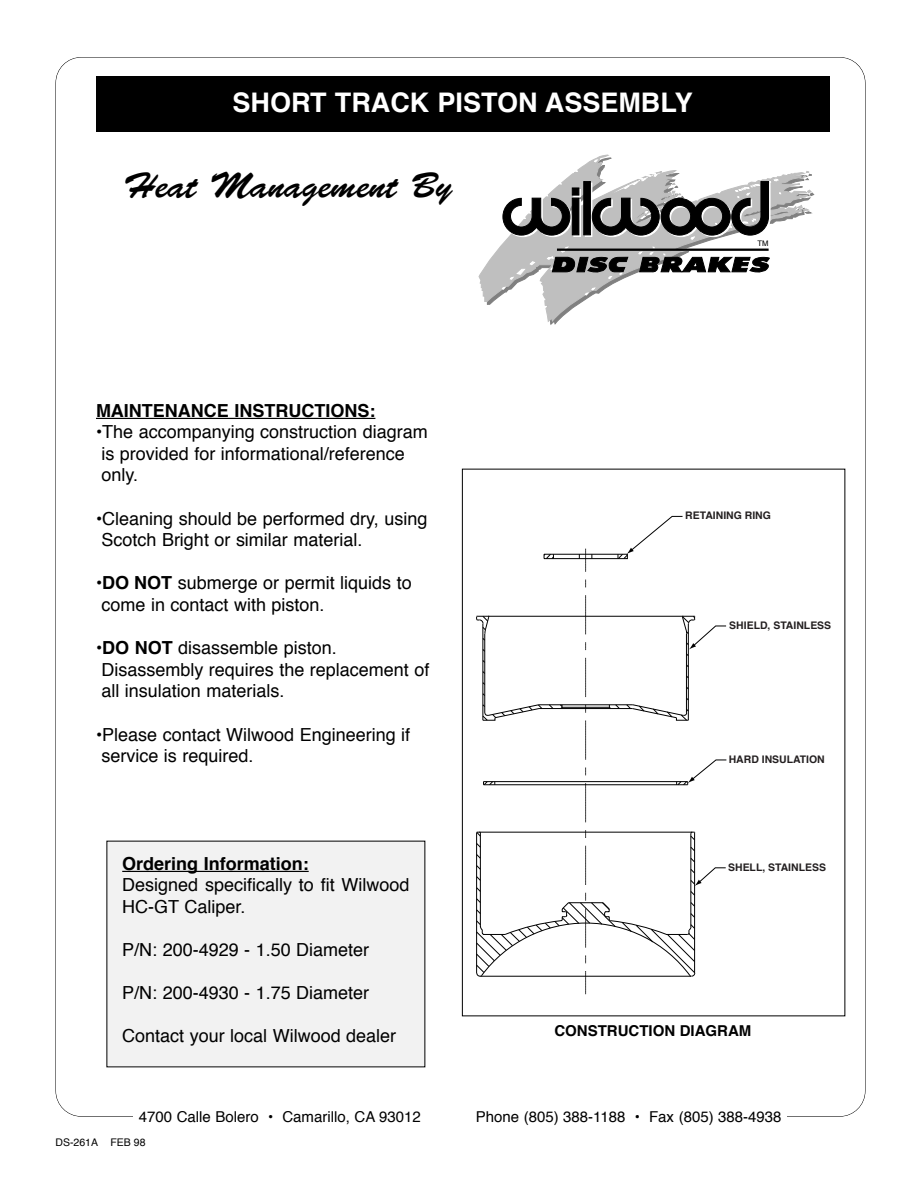
<style>
.page{position:relative;width:918px;height:1188px;background:#fff}
.page>*{position:absolute;margin:0;border:0;box-sizing:border-box;transform-origin:0 0}
.t1{font:36px "Brush";color:#000}
.t2{font:700 27px "Helvetica";color:#fff}
.t3{font:18px/21.6px "Helvetica";color:#000}
.t4{font:700 18px "Helvetica";color:#000}
.t5{font:15px "Helvetica";color:#000}
.t6{font:700 15px "Helvetica";color:#000}
.t7{font:700 10.5px "Helvetica";color:#231f20}
.t8{font:10.5px "Helvetica";color:#000}
.t9{font:7.65px "Helvetica";color:#000}
.s1{font-weight:700}
</style>
<div class="page">
<svg style="left:479px;top:154px;width:329px;height:168px"></svg>
<svg style="left:803px;top:171px;width:9px;height:9px"></svg>
<svg style="left:807px;top:190px;width:7px;height:6px"></svg>
<svg style="left:797px;top:205px;width:15px;height:9px"></svg>
<svg style="left:585px;top:287px;width:10px;height:9px"></svg>
<svg style="left:594px;top:159px;width:4px;height:3px"></svg>
<svg style="left:502px;top:287px;width:7px;height:6px"></svg>
<svg style="left:503px;top:169px;width:278px;height:111px"></svg>
<hr style="left:557px;top:249px;width:212px;height:2px;background:#000">
<div style="left:96px;top:76px;width:734px;height:55px;background:#000"></div>
<div style="left:94px;top:166px;width:387px;height:44px;background:#fff"></div>
<hr style="left:96px;top:418px;width:279px;height:1px;background:#000">
<svg style="left:476px;top:616px;width:212px;height:207px"></svg>
<svg style="left:484px;top:554px;width:203px;height:231px"></svg>
<svg style="left:631px;top:615px;width:96px;height:106px"></svg>
<svg style="left:627px;top:516px;width:56px;height:38px"></svg>
<svg style="left:687px;top:759px;width:40px;height:26px"></svg>
<svg style="left:476px;top:830px;width:250px;height:164px"></svg>
<div style="left:107px;top:842px;width:317px;height:224px;background:#f2f2f2"></div>
<hr style="left:122px;top:871px;width:187px;height:1px;background:#000">
<h2 class="t2" style="left:233px;top:91px;width:462px">SHORT TRACK PISTON ASSEMBLY</h2>
<h1 class="t1" style="left:123px;top:167px;width:330px">Heat Management By</h1>
<p class="t4" style="left:96px;top:403px;width:281px">MAINTENANCE INSTRUCTIONS:</p>
<p class="t3" style="left:102px;top:423px;width:328px;text-indent:-6px">•The accompanying construction diagram is provided for informational/reference only.</p>
<p class="t3" style="left:102px;top:509px;width:327px;text-indent:-6px">•Cleaning should be performed dry, using<br>Scotch Bright or similar material.</p>
<p class="t3" style="left:102px;top:574px;width:312px;text-indent:-6px">•<span class="s1">DO NOT</span> submerge or permit liquids to come in contact with piston.</p>
<p class="t3" style="left:102px;top:639px;width:329px;text-indent:-6px">•<span class="s1">DO NOT</span> disassemble piston.<br>Disassembly requires the replacement of all insulation materials.</p>
<p class="t3" style="left:102px;top:725px;width:310px;text-indent:-6px">•Please contact Wilwood Engineering if service is required.</p>
<p class="t4" style="left:122px;top:856px;width:188px">Ordering Information:</p>
<p class="t3" style="left:122px;top:876px;width:289px">Designed specifically to fit Wilwood<br>HC-GT Caliper.</p>
<p class="t3" style="left:122px;top:940px;width:249px">P/N: 200-4929 - 1.50 Diameter</p>
<p class="t3" style="left:122px;top:984px;width:249px">P/N: 200-4930 - 1.75 Diameter</p>
<p class="t3" style="left:122px;top:1027px;width:276px">Contact your local Wilwood dealer</p>
<p class="t9" style="left:758px;top:240px;width:13px">TM</p>
<p class="t7" style="left:685px;top:511px;width:87px">RETAINING RING</p>
<p class="t7" style="left:729px;top:621px;width:103px">SHIELD, STAINLESS</p>
<p class="t7" style="left:729px;top:755px;width:98px">HARD INSULATION</p>
<p class="t7" style="left:728px;top:863px;width:99px">SHELL, STAINLESS</p>
<p class="t6" style="left:554px;top:1025px;width:199px">CONSTRUCTION DIAGRAM</p>
<p class="t5" style="left:139px;top:1111px;width:283px">4700 Calle Bolero • Camarillo, CA 93012</p>
<p class="t5" style="left:476px;top:1111px;width:307px">Phone (805) 388-1188 • Fax (805) 388-4938</p>
<p class="t8" style="left:56px;top:1138px;width:92px">DS-261A FEB 98</p>
</div>
